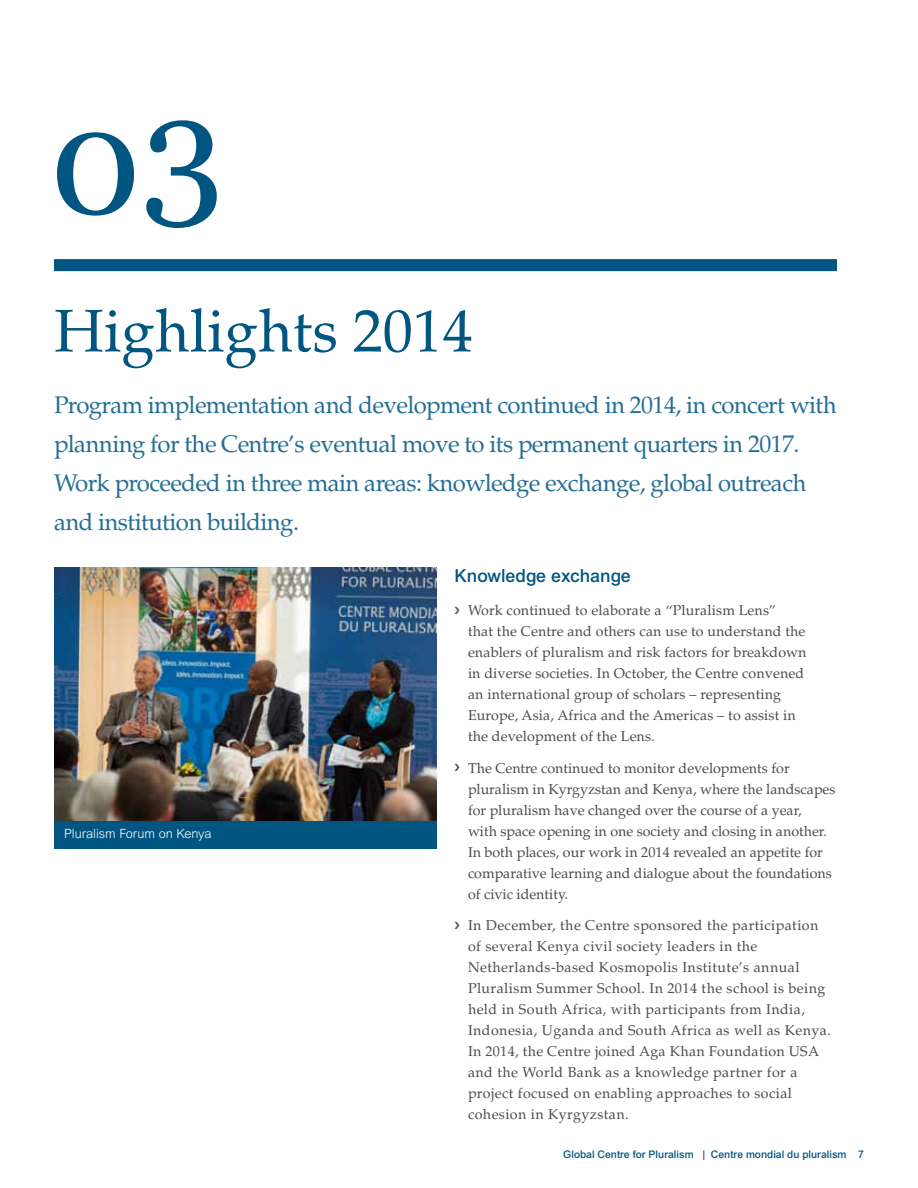
<style>
.page{position:relative;width:918px;height:1188px;background:#fff}
.page>*{position:absolute;margin:0;border:0;box-sizing:border-box;transform-origin:0 0}
.t1{font:150px "Georgia";color:#005581}
.t2{font:60px "Palatino";color:#005581}
.t3{font:24px/39px "Palatino";letter-spacing:-.025em;color:#266e94}
.t4{font:500 18px "Arial";color:#005581}
.t5{font:14.25px/21px "Palatino";letter-spacing:.01em;color:#4d4d4f}
.t6{font:14.25px/21px "Palatino";letter-spacing:.03em;color:#4d4d4f}
.t7{font:300 12.75px "Arial";color:#fff}
.t8{font:500 10.5px "Arial";color:#005581}
</style>
<div class="page">
<div style="left:54px;top:259px;width:783px;height:12px;background:#005581"></div>
<div style="left:54px;top:595px;width:382px;height:254px;background:#005581"></div>
<img style="left:54px;top:568px;width:382px;height:253px">
<h1 class="t1" style="left:50px;top:65px;width:176px">03</h1>
<h2 class="t2" style="left:54px;top:296px;width:420px">Highlights 2014</h2>
<p class="t3" style="left:54px;top:385px;width:784px">Program implementation and development continued in 2014, in concert with planning for the Centre’s eventual move to its permanent quarters in 2017.<br>Work proceeded in three main areas: knowledge exchange, global outreach and institution building.</p>
<p class="t7" style="left:64px;top:827px;width:149px">Pluralism Forum on Kenya</p>
<p class="t4" style="left:454px;top:565px;width:178px">Knowledge exchange</p>
<p class="t5" style="left:468px;top:600px;width:340px">Work continued to elaborate a “Pluralism Lens”<br>that the Centre and others can use to understand the enablers of pluralism and risk factors for breakdown in diverse societies. In October, the Centre convened an international group of scholars – representing Europe, Asia, Africa and the Americas – to assist in the development of the Lens.</p>
<p class="t5" style="left:468px;top:757px;width:369px">The Centre continued to monitor developments for pluralism in Kyrgyzstan and Kenya, where the landscapes for pluralism have changed over the course of a year,<br>with space opening in one society and closing in another.<br>In both places, our work in 2014 revealed an appetite for comparative learning and dialogue about the foundations of civic identity.</p>
<p class="t6" style="left:468px;top:915px;width:365px">In December, the Centre sponsored the participation of several Kenya civil society leaders in the Netherlands-based Kosmopolis Institute’s annual Pluralism Summer School. In 2014 the school is being held in South Africa, with participants from India, Indonesia, Uganda and South Africa as well as Kenya.<br>In 2014, the Centre joined Aga Khan Foundation USA and the World Bank as a knowledge partner for a project focused on enabling approaches to social cohesion in Kyrgyzstan.</p>
<p class="t8" style="left:563px;top:1149px;width:302px">Global Centre for Pluralism | Centre mondial du pluralism 7</p>
</div>
